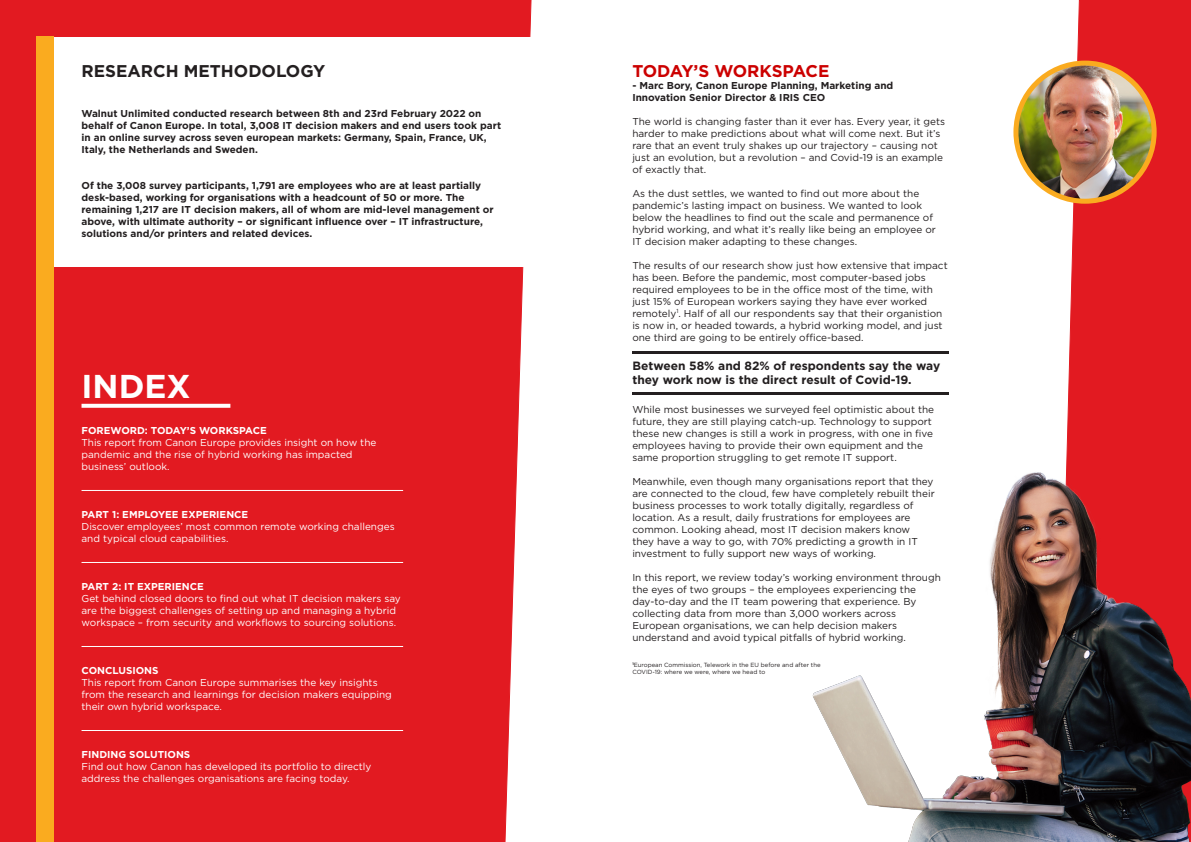
<style>
.page{position:relative;width:1191px;height:842px;background:#fff}
.page>*{position:absolute;margin:0;border:0;box-sizing:border-box;transform-origin:0 0}
.Paragraph_Style_3{font:700 33px "Gotham";color:#fff}
.t1{font:700 17px "Gotham";color:#231f20}
.t2{font:700 17px "Gotham";letter-spacing:-.02em;color:#c00}
.t3{font:700 12px/14.4px "Gotham";color:#231f20}
.t4{font:10px/12px "Gotham";color:#231f20}
.t5{font:700 10px/12px "Gotham";color:#231f20}
.Paragraph_Style_2{font:10px/12px "Gotham";color:#fff}
.Paragraph_Style_1{font:700 10px "Gotham";color:#fff}
.t6{font:6px "Gotham";color:#231f20}
</style>
<div class="page">
<div style="left:0;top:0;width:532px;height:842px;background:#e21a21"></div>
<svg style="left:1055px;top:0;width:136px;height:468px"></svg>
<svg style="left:81px;top:404px;width:149px;height:4px"></svg>
<hr style="left:81px;top:490px;width:322px;height:1px;background:#fff">
<hr style="left:81px;top:562px;width:322px;height:1px;background:#fff">
<hr style="left:81px;top:646px;width:322px;height:1px;background:#fff">
<hr style="left:81px;top:730px;width:322px;height:1px;background:#fff">
<div style="left:36px;top:37px;width:522px;height:229px;background:#fff"></div>
<div style="left:36px;top:37px;width:18px;height:805px;background:#faab1f"></div>
<img style="left:812px;top:468px;width:379px;height:374px">
<hr style="left:632px;top:351px;width:316px;height:2px;background:#231f20">
<hr style="left:632px;top:393px;width:316px;height:2px;background:#231f20">
<img style="left:1016px;top:63px;width:138px;height:138px;border-radius:69px">
<div style="left:1013px;top:61px;width:143px;height:143px;border:5px solid #faab1f;border-radius:50%"></div>
<p class="t1" style="left:81px;top:60px;width:245px">RESEARCH METHODOLOGY</p>
<p class="t5" style="left:81px;top:108px;width:421px">Walnut Unlimited conducted research between 8th and 23rd February 2022 on behalf of Canon Europe. In total, 3,008 IT decision makers and end users took part in an online survey across seven european markets: Germany, Spain, France, UK, Italy, the Netherlands and Sweden.</p>
<p class="t5" style="left:81px;top:180px;width:414px">Of the 3,008 survey participants, 1,791 are employees who are at least partially desk-based, working for organisations with a headcount of 50 or more. The remaining 1,217 are IT decision makers, all of whom are mid-level management or above, with ultimate authority – or significant influence over – IT infrastructure, solutions and/or printers and related devices.</p>
<p class="Paragraph_Style_3" style="left:81px;top:364px;width:111px">INDEX</p>
<p class="Paragraph_Style_1" style="left:81px;top:424px;width:187px">FOREWORD: TODAY’S WORKSPACE</p>
<p class="Paragraph_Style_2" style="left:81px;top:436px;width:296px">This report from Canon Europe provides insight on how the</p>
<p class="Paragraph_Style_2" style="left:81px;top:448px;width:272px">pandemic and the rise of hybrid working has impacted</p>
<p class="Paragraph_Style_2" style="left:81px;top:460px;width:90px">business’ outlook.</p>
<p class="Paragraph_Style_1" style="left:81px;top:508px;width:168px">PART 1: EMPLOYEE EXPERIENCE</p>
<p class="Paragraph_Style_2" style="left:81px;top:520px;width:315px">Discover employees’ most common remote working challenges and typical cloud capabilities.</p>
<p class="Paragraph_Style_1" style="left:81px;top:580px;width:124px">PART 2: IT EXPERIENCE</p>
<p class="Paragraph_Style_2" style="left:81px;top:592px;width:321px">Get behind closed doors to find out what IT decision makers say are the biggest challenges of setting up and managing a hybrid workspace – from security and workflows to sourcing solutions.</p>
<p class="Paragraph_Style_1" style="left:81px;top:664px;width:79px">CONCLUSIONS</p>
<p class="Paragraph_Style_2" style="left:81px;top:676px;width:312px">This report from Canon Europe summarises the key insights from the research and learnings for decision makers equipping their own hybrid workspace.</p>
<p class="Paragraph_Style_1" style="left:81px;top:748px;width:110px">FINDING SOLUTIONS</p>
<p class="Paragraph_Style_2" style="left:81px;top:760px;width:291px">Find out how Canon has developed its portfolio to directly</p>
<p class="Paragraph_Style_2" style="left:81px;top:772px;width:269px">address the challenges organisations are facing today.</p>
<p class="t2" style="left:632px;top:59px;width:198px">TODAY’S WORKSPACE</p>
<p class="t5" style="left:632px;top:79px;width:262px">- Marc Bory, Canon Europe Planning, Marketing and</p>
<p class="t5" style="left:632px;top:91px;width:194px">Innovation Senior Director &amp; IRIS CEO</p>
<p class="t4" style="left:632px;top:115px;width:314px">The world is changing faster than it ever has. Every year, it gets harder to make predictions about what will come next. But it’s rare that an event truly shakes up our trajectory – causing not just an evolution, but a revolution – and Covid-19 is an example of exactly that.</p>
<p class="t4" style="left:632px;top:187px;width:288px">As the dust settles, we wanted to find out more about the</p>
<p class="t4" style="left:632px;top:199px;width:305px">pandemic’s lasting impact on business. We wanted to look below the headlines to find out the scale and permanence of hybrid working, and what it’s really like being an employee or</p>
<p class="t4" style="left:632px;top:235px;width:226px">IT decision maker adapting to these changes.</p>
<p class="t4" style="left:632px;top:259px;width:317px">The results of our research show just how extensive that impact has been. Before the pandemic, most computer-based jobs</p>
<p class="t4" style="left:632px;top:283px;width:302px">required employees to be in the office most of the time, with just 15% of European workers saying they have ever worked</p>
<p class="t4" style="left:632px;top:307px;width:312px;text-align:justify">remotely<sup>1</sup>. Half of all our respondents say that their organistion is now in, or headed towards, a hybrid working model, and just one third are going to be entirely office-based.</p>
<p class="t3" style="left:632px;top:358px;width:309px">Between 58% and 82% of respondents say the way they work now is the direct result of Covid-19.</p>
<p class="t4" style="left:632px;top:403px;width:303px">While most businesses we surveyed feel optimistic about the future, they are still playing catch-up. Technology to support these new changes is still a work in progress, with one in five employees having to provide their own equipment and the same proportion struggling to get remote IT support.</p>
<p class="t4" style="left:632px;top:475px;width:304px">Meanwhile, even though many organisations report that they are connected to the cloud, few have completely rebuilt their business processes to work totally digitally, regardless of</p>
<p class="t4" style="left:632px;top:511px;width:280px">location. As a result, daily frustrations for employees are</p>
<p class="t4" style="left:632px;top:523px;width:279px">common. Looking ahead, most IT decision makers know</p>
<p class="t4" style="left:632px;top:535px;width:287px">they have a way to go, with 70% predicting a growth in IT</p>
<p class="t4" style="left:632px;top:547px;width:245px">investment to fully support new ways of working.</p>
<p class="t4" style="left:632px;top:571px;width:310px">In this report, we review today’s working environment through the eyes of two groups – the employees experiencing the</p>
<p class="t4" style="left:632px;top:595px;width:285px">day-to-day and the IT team powering that experience. By</p>
<p class="t4" style="left:632px;top:607px;width:265px">collecting data from more than 3,000 workers across</p>
<p class="t4" style="left:632px;top:619px;width:266px">European organisations, we can help decision makers</p>
<p class="t4" style="left:632px;top:631px;width:275px">understand and avoid typical pitfalls of hybrid working.</p>
<p class="t6" style="left:632px;top:661px;width:190px"><sup>1</sup>European Commission, Telework in the EU before and after the</p>
<p class="t6" style="left:632px;top:668px;width:134px">COVID-19: where we were, where we head to</p>
</div>
